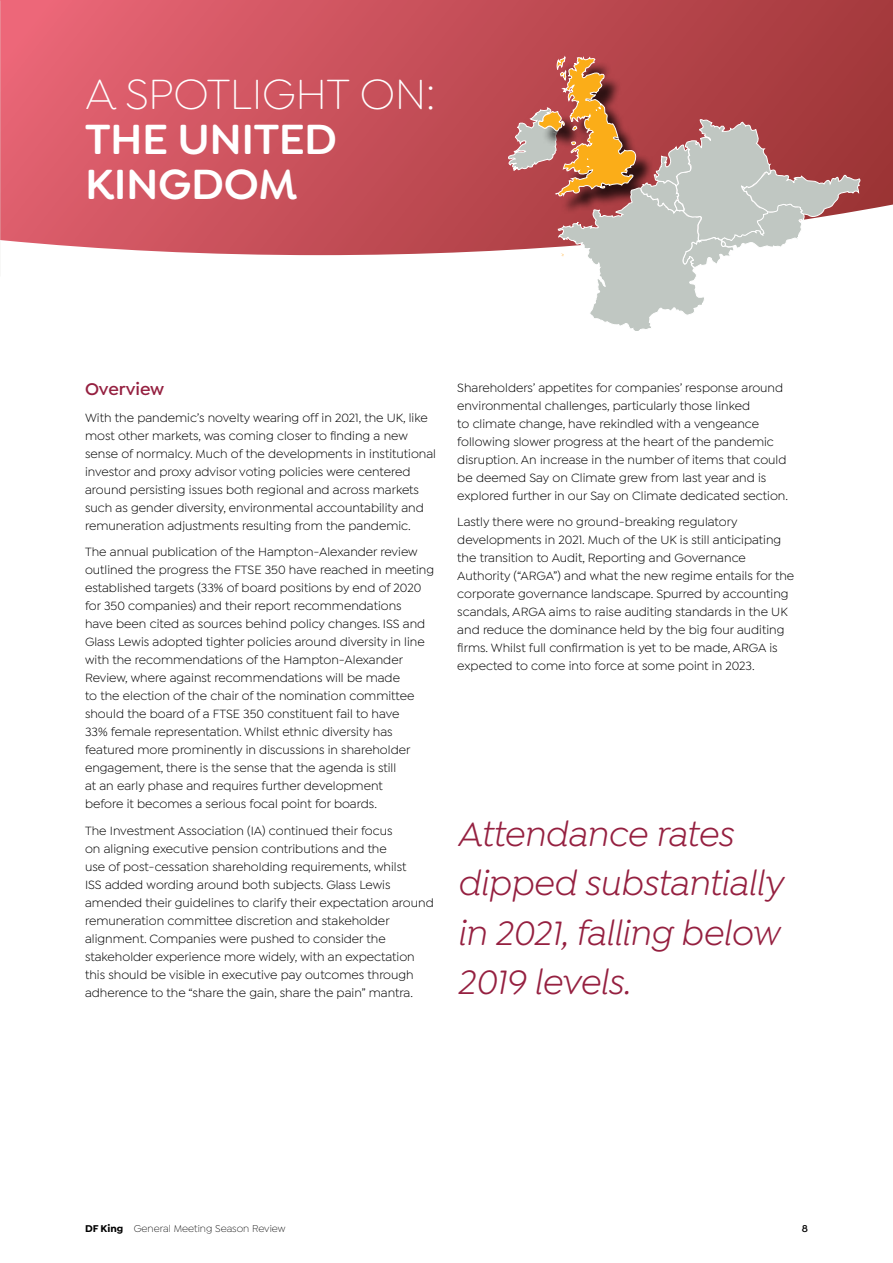
<style>
.page{position:relative;width:893px;height:1263px;background:#fff}
.page>*{position:absolute;margin:0;border:0;box-sizing:border-box;transform-origin:0 0}
.t1{font:600 45px/45px "Isidora Soft";letter-spacing:-.01em;color:#fff}
.t2{font:300 45px "Isidora Soft";letter-spacing:-.01em;color:#fff}
.t3{font:italic 36px/49.5px "Isidora Soft";letter-spacing:-.01em;color:#952040}
.t4{font:600 18px "Isidora Sans";color:#952040}
.t5{font:12.75px/18px "Isidora Sans";color:#000}
.t6{font:300 10.5px "Isidora Sans";color:#000}
.t7{font:600 10.5px "Isidora Sans";color:#000}
.s1{font-weight:700}
</style>
<div class="page">
<svg style="left:1px;top:0;width:892px;height:255px;background:#ca555f"></svg>
<svg style="left:506px;top:56px;width:356px;height:275px"></svg>
<img style="left:0;top:0;width:1px;height:241px">
<h1 class="t2" style="left:85px;top:70px;width:352px">A SPOTLIGHT ON:</h1>
<h1 class="t1" style="left:85px;top:117px;width:254px">THE UNITED<br>KINGDOM</h1>
<h3 class="t4" style="left:85px;top:378px;width:81px">Overview</h3>
<p class="t5" style="left:85px;top:408px;width:353px">With the pandemic’s novelty wearing off in 2021, the UK, like most other markets, was coming closer to finding a new sense of normalcy. Much of the developments in institutional investor and proxy advisor voting policies were centered around persisting issues both regional and across markets such as gender diversity, environmental accountability and remuneration adjustments resulting from the pandemic.</p>
<p class="t5" style="left:85px;top:543px;width:351px">The annual publication of the Hampton-Alexander review outlined the progress the FTSE 350 have reached in meeting established targets (33% of board positions by end of 2020 for 350 companies) and their report recommendations<br>have been cited as sources behind policy changes. ISS and Glass Lewis adopted tighter policies around diversity in line with the recommendations of the Hampton-Alexander Review, where against recommendations will be made<br>to the election of the chair of the nomination committee should the board of a FTSE 350 constituent fail to have<br>33% female representation. Whilst ethnic diversity has featured more prominently in discussions in shareholder engagement, there is the sense that the agenda is still<br>at an early phase and requires further development<br>before it becomes a serious focal point for boards.</p>
<p class="t5" style="left:85px;top:821px;width:350px">The Investment Association (IA) continued their focus<br>on aligning executive pension contributions and the<br>use of post-cessation shareholding requirements, whilst<br>ISS added wording around both subjects. Glass Lewis amended their guidelines to clarify their expectation around remuneration committee discretion and stakeholder alignment. Companies were pushed to consider the stakeholder experience more widely, with an expectation this should be visible in executive pay outcomes through adherence to the “share the gain, share the pain” mantra.</p>
<p class="t5" style="left:457px;top:378px;width:332px">Shareholders’ appetites for companies’ response around environmental challenges, particularly those linked<br>to climate change, have rekindled with a vengeance following slower progress at the heart of the pandemic disruption. An increase in the number of items that could be deemed Say on Climate grew from last year and is explored further in our Say on Climate dedicated section.</p>
<p class="t5" style="left:457px;top:513px;width:338px">Lastly there were no ground-breaking regulatory developments in 2021. Much of the UK is still anticipating the transition to Audit, Reporting and Governance Authority (“ARGA”) and what the new regime entails for the corporate governance landscape. Spurred by accounting scandals, ARGA aims to raise auditing standards in the UK and reduce the dominance held by the big four auditing firms. Whilst full confirmation is yet to be made, ARGA is expected to come into force at some point in 2023.</p>
<h2 class="t3" style="left:457px;top:809px;width:327px">Attendance rates dipped substantially in 2021, falling below<br>2019 levels.</h2>
<p class="t6" style="left:85px;top:1223px;width:202px"><span class="s1">DF King</span> General Meeting Season Review</p>
<p class="t7" style="left:802px;top:1222px;width:8px">8</p>
</div>
